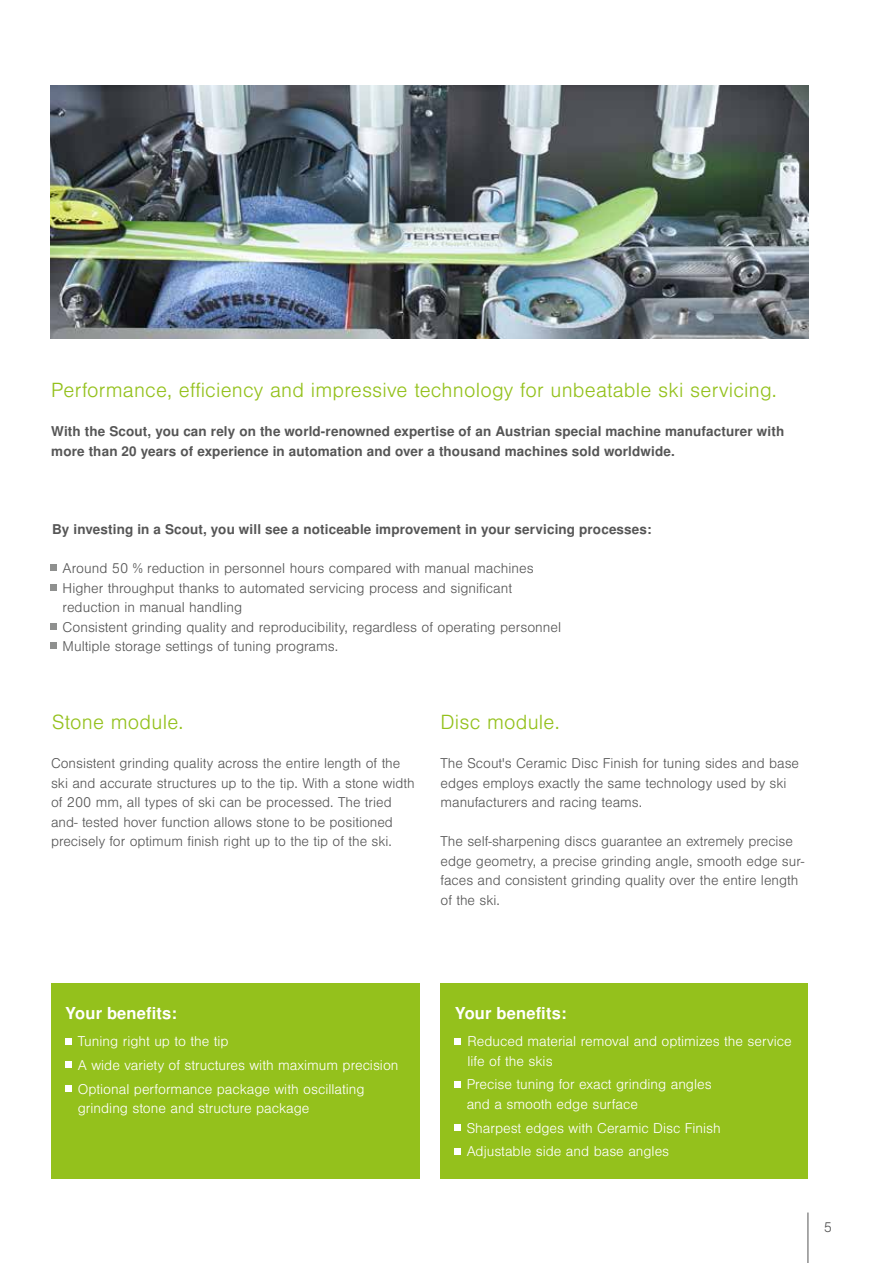
<style>
.page{position:relative;width:893px;height:1263px;background:#fff}
.page>*{position:absolute;margin:0;border:0;box-sizing:border-box;transform-origin:0 0}
.t1{font:300 19.5px "Nimbus San LOT";letter-spacing:.01em;color:#94c11c}
.t2{font:700 16.5px "Nimbus San LOT";letter-spacing:.01em;color:#fff}
.t3{font:300 13.5px/19.5px "Nimbus San LOT";color:#565656}
.t4{font:300 13.5px/23.7px "Nimbus San LOT";color:#fff}
.t5{font:700 13.5px/19.5px "Nimbus San LOT";letter-spacing:.01em;color:#565656}
</style>
<div class="page">
<hr style="left:808px;top:1212px;width:1px;height:51px;background:#565656">
<img style="left:51px;top:85px;width:757px;height:254px">
<div style="left:441px;top:983px;width:367px;height:195px;background:#94c11c"></div>
<div style="left:51px;top:983px;width:369px;height:195px;background:#94c11c"></div>
<svg style="left:51px;top:565px;width:6px;height:6px"></svg>
<svg style="left:51px;top:584px;width:6px;height:6px"></svg>
<div style="left:51px;top:623px;width:6px;height:7px;background:#8f908f"></div>
<svg style="left:51px;top:643px;width:6px;height:6px"></svg>
<svg style="left:455px;top:1038px;width:6px;height:6px"></svg>
<svg style="left:455px;top:1081px;width:6px;height:6px"></svg>
<div style="left:455px;top:1124px;width:6px;height:7px;background:#fff"></div>
<svg style="left:455px;top:1148px;width:6px;height:6px"></svg>
<div style="left:65px;top:1038px;width:7px;height:6px;background:#fff"></div>
<div style="left:65px;top:1061px;width:7px;height:7px;background:#fff"></div>
<div style="left:65px;top:1085px;width:7px;height:7px;background:#fff"></div>
<h1 class="t1" style="left:51px;top:379px;width:727px">Performance, efficiency and impressive technology for unbeatable ski servicing.</h1>
<p class="t5" style="left:51px;top:422px;width:734px">With the Scout, you can rely on the world-renowned expertise of an Austrian special machine manufacturer with more than 20 years of experience in automation and over a thousand machines sold worldwide.</p>
<p class="t5" style="left:52px;top:520px;width:601px">By investing in a Scout, you will see a noticeable improvement in your servicing processes:</p>
<p class="t3" style="left:63px;top:559px;width:500px">Around 50 % reduction in personnel hours compared with manual machines Higher throughput thanks to automated servicing process and significant reduction in manual handling<br>Consistent grinding quality and reproducibility, regardless of operating personnel Multiple storage settings of tuning programs.</p>
<h1 class="t1" style="left:52px;top:711px;width:133px">Stone module.</h1>
<h1 class="t1" style="left:441px;top:711px;width:121px">Disc module.</h1>
<p class="t3" style="left:441px;top:754px;width:360px">The Scout's Ceramic Disc Finish for tuning sides and base edges employs exactly the same technology used by ski manufacturers and racing teams.</p>
<p class="t3" style="left:441px;top:832px;width:365px">The self-sharpening discs guarantee an extremely precise edge geometry, a precise grinding angle, smooth edge sur&shy;faces and consistent grinding quality over the entire length of the ski.</p>
<p class="t3" style="left:51px;top:754px;width:365px">Consistent grinding quality across the entire length of the ski and accurate structures up to the tip. With a stone width of 200 mm, all types of ski can be processed. The tried and- tested hover function allows stone to be positioned precisely for optimum finish right up to the tip of the ski.</p>
<p class="t2" style="left:65px;top:1003px;width:113px">Your benefits:</p>
<p class="t4" style="left:78px;top:1030px;width:322px">Tuning right up to the tip<br>A wide variety of structures with maximum precision<br>Optional performance package with oscillating</p>
<p class="t4" style="left:78px;top:1097px;width:233px">grinding stone and structure package</p>
<p class="t2" style="left:455px;top:1003px;width:113px">Your benefits:</p>
<p class="t4" style="left:467px;top:1032px;width:326px;line-height:19.5px">Reduced material removal and optimizes the service life of the skis</p>
<p class="t4" style="left:467px;top:1075px;width:246px;line-height:19.5px">Precise tuning for exact grinding angles and a smooth edge surface</p>
<p class="t4" style="left:467px;top:1116px;width:256px">Sharpest edges with Ceramic Disc Finish<br>Adjustable side and base angles</p>
<p class="t3" style="left:824px;top:1218px;width:10px">5</p>
</div>
